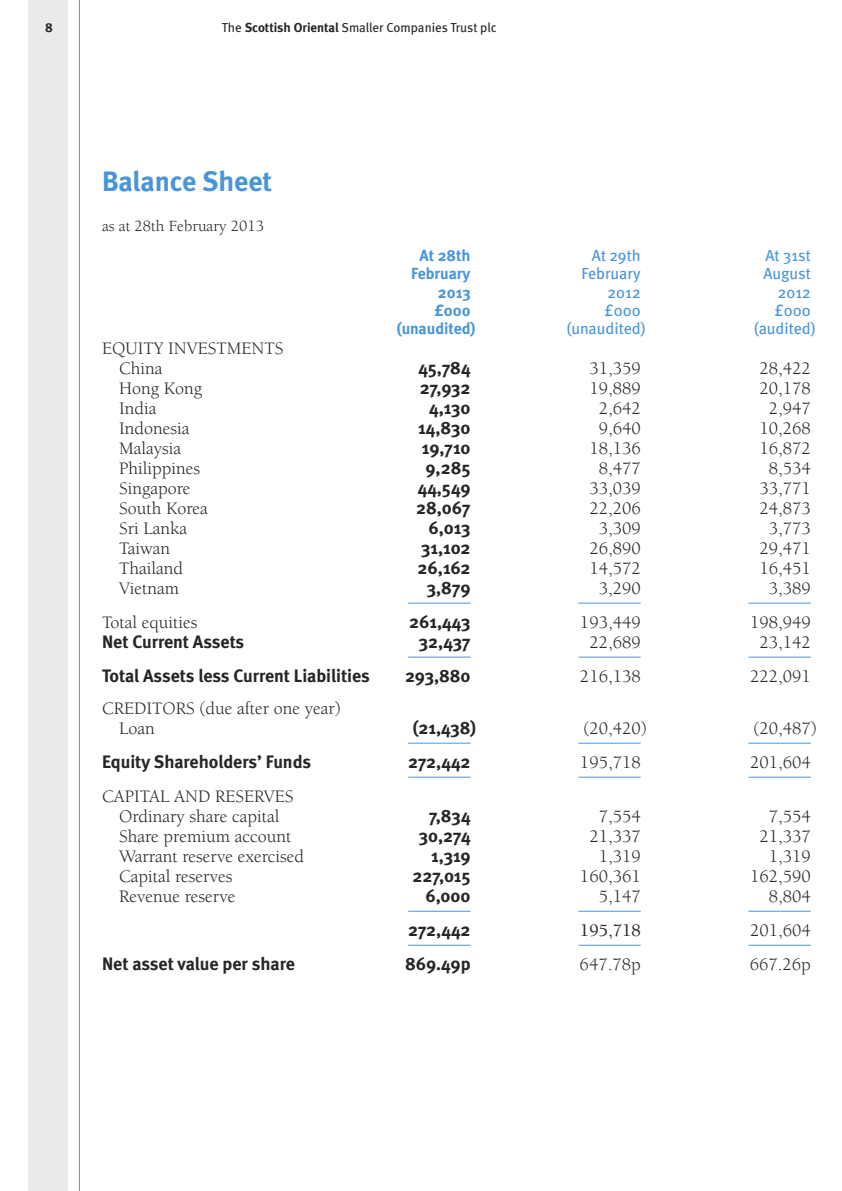
<style>
.page{position:relative;width:842px;height:1191px;background:#fff}
.page>*{position:absolute;margin:0;border:0;box-sizing:border-box;transform-origin:0 0}
.t1{font:700 28px "Meta";color:#4895d9}
.t2{font:18px/20px "Berkeley LT";color:#272627}
.t3{font:700 18px "Meta";color:#272627}
.t4{font:500 18px "Berkeley LT";color:#272627}
.t5{font:16px "Meta";color:#4895d9}
.t6{font:700 16px "Meta";color:#4895d9}
.t7{font:16px "Berkeley LT";color:#272627}
.t8{font:13px "Meta";color:#272627}
.t9{font:700 13px "Meta";color:#272627}
.s1{font-weight:700}
</style>
<div class="page">
<div style="left:28px;top:0;width:40px;height:1191px;background:#ebeaea"></div>
<hr style="left:79px;top:0;width:1px;height:1191px;background:#4895d9">
<hr style="left:748px;top:944px;width:63px;height:1px;background:#4895d9">
<hr style="left:578px;top:944px;width:63px;height:1px;background:#4895d9">
<hr style="left:408px;top:944px;width:63px;height:1px;background:#4895d9">
<hr style="left:748px;top:910px;width:63px;height:1px;background:#4895d9">
<hr style="left:578px;top:910px;width:63px;height:1px;background:#4895d9">
<hr style="left:408px;top:910px;width:63px;height:1px;background:#4895d9">
<hr style="left:748px;top:776px;width:63px;height:1px;background:#4895d9">
<hr style="left:578px;top:776px;width:63px;height:1px;background:#4895d9">
<hr style="left:408px;top:776px;width:63px;height:1px;background:#4895d9">
<hr style="left:748px;top:742px;width:63px;height:1px;background:#4895d9">
<hr style="left:578px;top:742px;width:63px;height:1px;background:#4895d9">
<hr style="left:408px;top:742px;width:63px;height:1px;background:#4895d9">
<hr style="left:748px;top:656px;width:63px;height:1px;background:#4895d9">
<hr style="left:578px;top:656px;width:63px;height:1px;background:#4895d9">
<hr style="left:408px;top:656px;width:63px;height:1px;background:#4895d9">
<hr style="left:748px;top:602px;width:63px;height:1px;background:#4895d9">
<hr style="left:578px;top:602px;width:63px;height:1px;background:#4895d9">
<hr style="left:408px;top:602px;width:63px;height:1px;background:#4895d9">
<p class="t9" style="left:45px;top:20px;width:9px">8</p>
<p class="t8" style="left:222px;top:20px;width:276px">The <span class="s1">Scottish Oriental</span> Smaller Companies Trust plc</p>
<h1 class="t1" style="left:102px;top:165px;width:172px">Balance Sheet</h1>
<p class="t7" style="left:102px;top:218px;width:163px">as at 28th February 2013</p>
<p class="t2" style="left:119px;top:338px;width:166px;text-indent:-17px">EQUITY INVESTMENTS<br>China</p>
<p class="t6" style="left:419px;top:246px;width:53px">At 28th</p>
<p class="t5" style="left:592px;top:246px;width:50px">At 29th</p>
<p class="t5" style="left:765px;top:246px;width:47px">At 31st</p>
<p class="t6" style="left:411px;top:264px;width:61px">February</p>
<p class="t5" style="left:581px;top:264px;width:61px">February</p>
<p class="t5" style="left:763px;top:264px;width:49px">August</p>
<p class="t6" style="left:438px;top:282px;width:34px">2013</p>
<p class="t5" style="left:608px;top:282px;width:35px">2012</p>
<p class="t5" style="left:778px;top:282px;width:35px">2012</p>
<p class="t6" style="left:435px;top:300px;width:37px">£000</p>
<p class="t5" style="left:604px;top:300px;width:38px">£000</p>
<p class="t5" style="left:775px;top:300px;width:38px">£000</p>
<p class="t6" style="left:397px;top:318px;width:80px">(unaudited)</p>
<p class="t5" style="left:567px;top:318px;width:80px">(unaudited)</p>
<p class="t5" style="left:754px;top:318px;width:63px">(audited)</p>
<p class="t3" style="left:418px;top:356px;width:54px">45,784</p>
<p class="t2" style="left:589px;top:358px;width:53px">31,359</p>
<p class="t2" style="left:759px;top:358px;width:53px">28,422</p>
<p class="t2" style="left:119px;top:378px;width:84px">Hong Kong</p>
<p class="t3" style="left:420px;top:376px;width:52px">27,932</p>
<p class="t2" style="left:589px;top:378px;width:53px">19,889</p>
<p class="t2" style="left:759px;top:378px;width:53px">20,178</p>
<p class="t2" style="left:119px;top:398px;width:39px">India</p>
<p class="t3" style="left:429px;top:396px;width:43px">4,130</p>
<p class="t2" style="left:599px;top:398px;width:44px">2,642</p>
<p class="t2" style="left:769px;top:398px;width:44px">2,947</p>
<p class="t2" style="left:119px;top:418px;width:72px">Indonesia</p>
<p class="t3" style="left:418px;top:416px;width:54px">14,830</p>
<p class="t2" style="left:599px;top:418px;width:44px">9,640</p>
<p class="t2" style="left:759px;top:418px;width:53px">10,268</p>
<p class="t2" style="left:119px;top:438px;width:63px">Malaysia</p>
<p class="t3" style="left:422px;top:436px;width:50px">19,710</p>
<p class="t2" style="left:589px;top:438px;width:53px">18,136</p>
<p class="t2" style="left:759px;top:438px;width:53px">16,872</p>
<p class="t2" style="left:119px;top:458px;width:82px">Philippines</p>
<p class="t3" style="left:425px;top:456px;width:47px">9,285</p>
<p class="t2" style="left:599px;top:458px;width:44px">8,477</p>
<p class="t2" style="left:769px;top:458px;width:44px">8,534</p>
<p class="t2" style="left:119px;top:478px;width:73px">Singapore</p>
<p class="t3" style="left:418px;top:476px;width:54px">44,549</p>
<p class="t2" style="left:589px;top:478px;width:53px">33,039</p>
<p class="t2" style="left:759px;top:478px;width:53px">33,771</p>
<p class="t2" style="left:119px;top:498px;width:90px">South Korea</p>
<p class="t3" style="left:416px;top:496px;width:56px">28,067</p>
<p class="t2" style="left:589px;top:498px;width:53px">22,206</p>
<p class="t2" style="left:759px;top:498px;width:53px">24,873</p>
<p class="t2" style="left:119px;top:518px;width:70px">Sri Lanka</p>
<p class="t3" style="left:429px;top:516px;width:44px">6,013</p>
<p class="t2" style="left:599px;top:518px;width:44px">3,309</p>
<p class="t2" style="left:769px;top:518px;width:44px">3,773</p>
<p class="t2" style="left:119px;top:538px;width:53px">Taiwan</p>
<p class="t3" style="left:421px;top:536px;width:51px">31,102</p>
<p class="t2" style="left:589px;top:538px;width:53px">26,890</p>
<p class="t2" style="left:759px;top:538px;width:53px">29,471</p>
<p class="t2" style="left:119px;top:558px;width:65px">Thailand</p>
<p class="t3" style="left:417px;top:556px;width:55px">26,162</p>
<p class="t2" style="left:589px;top:558px;width:53px">14,572</p>
<p class="t2" style="left:759px;top:558px;width:53px">16,451</p>
<p class="t2" style="left:119px;top:578px;width:61px">Vietnam</p>
<p class="t3" style="left:426px;top:576px;width:46px">3,879</p>
<p class="t2" style="left:599px;top:578px;width:44px">3,290</p>
<p class="t2" style="left:769px;top:578px;width:44px">3,389</p>
<p class="t2" style="left:102px;top:612px;width:97px">Total equities</p>
<p class="t3" style="left:409px;top:610px;width:63px">261,443</p>
<p class="t2" style="left:580px;top:612px;width:62px">193,449</p>
<p class="t2" style="left:750px;top:612px;width:62px">198,949</p>
<p class="t3" style="left:102px;top:630px;width:144px">Net Current Assets</p>
<p class="t3" style="left:419px;top:630px;width:54px">32,437</p>
<p class="t2" style="left:589px;top:632px;width:53px">22,689</p>
<p class="t2" style="left:759px;top:632px;width:53px">23,142</p>
<p class="t3" style="left:102px;top:664px;width:269px">Total Assets less Current Liabilities</p>
<p class="t3" style="left:405px;top:664px;width:67px">293,880</p>
<p class="t2" style="left:580px;top:666px;width:62px">216,138</p>
<p class="t2" style="left:750px;top:666px;width:62px">222,091</p>
<p class="t2" style="left:119px;top:698px;width:223px;text-indent:-17px">CREDITORS (due after one year)<br>Loan</p>
<p class="t3" style="left:413px;top:716px;width:65px">(21,438)</p>
<p class="t2" style="left:583px;top:718px;width:65px">(20,420)</p>
<p class="t2" style="left:753px;top:718px;width:65px">(20,487)</p>
<p class="t3" style="left:102px;top:750px;width:211px">Equity Shareholders’ Funds</p>
<p class="t3" style="left:408px;top:750px;width:64px">272,442</p>
<p class="t2" style="left:580px;top:752px;width:62px">195,718</p>
<p class="t2" style="left:750px;top:752px;width:62px">201,604</p>
<p class="t2" style="left:102px;top:786px;width:193px;text-align:center">CAPITAL AND RESERVES<br>Ordinary share capital</p>
<p class="t3" style="left:429px;top:804px;width:43px">7,834</p>
<p class="t2" style="left:599px;top:806px;width:44px">7,554</p>
<p class="t2" style="left:769px;top:806px;width:44px">7,554</p>
<p class="t2" style="left:119px;top:826px;width:174px">Share premium account</p>
<p class="t3" style="left:418px;top:824px;width:54px">30,274</p>
<p class="t2" style="left:589px;top:826px;width:53px">21,337</p>
<p class="t2" style="left:759px;top:826px;width:53px">21,337</p>
<p class="t2" style="left:119px;top:846px;width:187px">Warrant reserve exercised</p>
<p class="t3" style="left:431px;top:844px;width:41px">1,319</p>
<p class="t2" style="left:599px;top:846px;width:44px">1,319</p>
<p class="t2" style="left:769px;top:846px;width:44px">1,319</p>
<p class="t2" style="left:119px;top:866px;width:115px">Capital reserves</p>
<p class="t3" style="left:412px;top:864px;width:60px">227,015</p>
<p class="t2" style="left:580px;top:866px;width:62px">160,361</p>
<p class="t2" style="left:750px;top:866px;width:62px">162,590</p>
<p class="t2" style="left:119px;top:886px;width:118px">Revenue reserve</p>
<p class="t3" style="left:425px;top:884px;width:47px">6,000</p>
<p class="t2" style="left:599px;top:886px;width:44px">5,147</p>
<p class="t2" style="left:769px;top:886px;width:44px">8,804</p>
<p class="t3" style="left:408px;top:918px;width:64px">272,442</p>
<p class="t4" style="left:580px;top:920px;width:62px">195,718</p>
<p class="t2" style="left:750px;top:920px;width:62px">201,604</p>
<p class="t3" style="left:102px;top:952px;width:194px">Net asset value per share</p>
<p class="t3" style="left:405px;top:952px;width:67px">869.49p</p>
<p class="t2" style="left:580px;top:954px;width:63px">647.78p</p>
<p class="t2" style="left:750px;top:954px;width:63px">667.26p</p>
</div>
